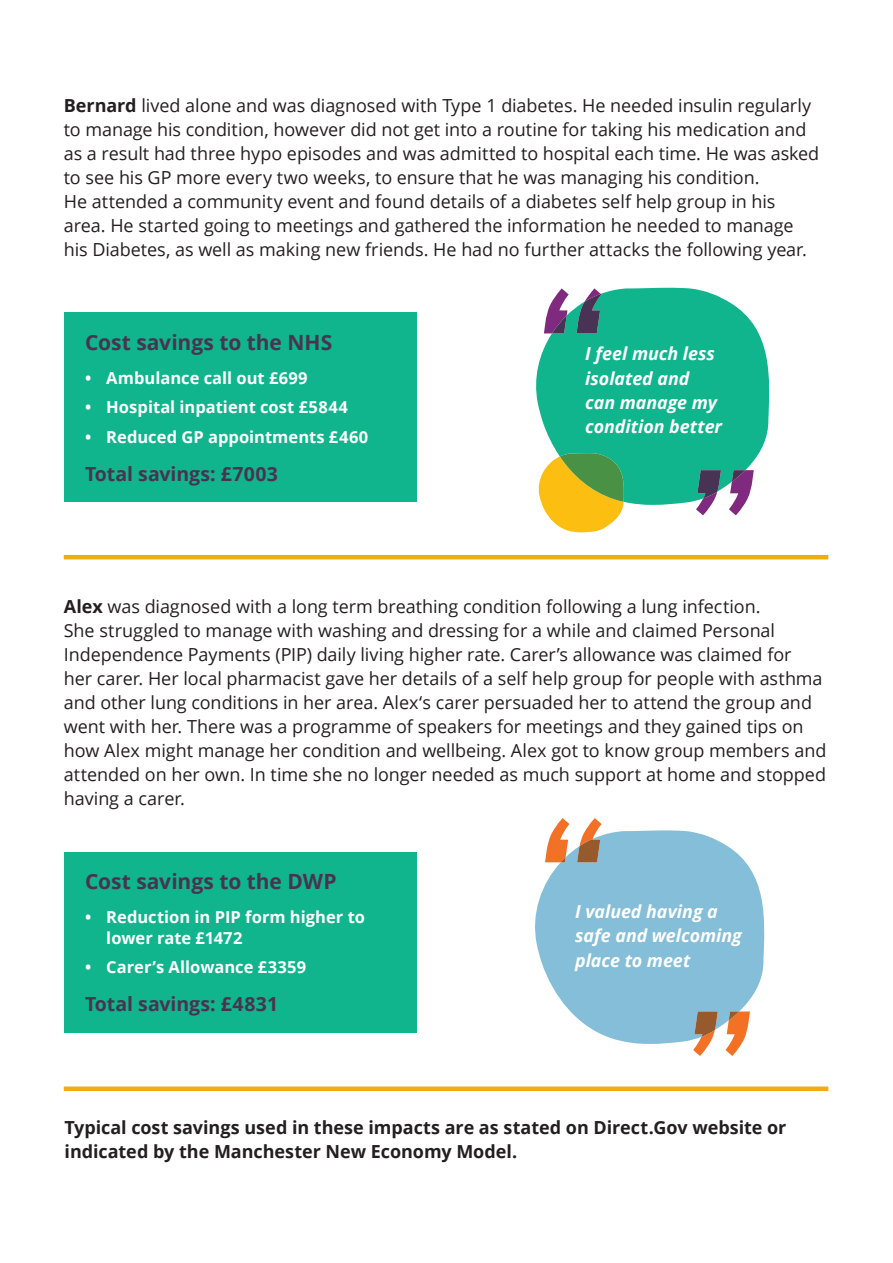
<style>
.page{position:relative;width:893px;height:1263px;background:#fff}
.page>*{position:absolute;margin:0;border:0;box-sizing:border-box;transform-origin:0 0}
.t1{font:700 21px "Open Sans";letter-spacing:-.005em;color:#493450}
.t2{font:700 19.5px "Open Sans";color:#493450}
.t3{font:18px/24px "Open Sans";letter-spacing:-.005em;color:#231f20}
.t4{font:700 18px/24px "Open Sans";letter-spacing:-.005em;color:#231f20}
.t5{font:italic 700 17.85px/24.3px "Open Sans";letter-spacing:-.005em;color:#fff}
.t6{font:700 16.5px/21px "Open Sans";color:#fff}
.s1{font-weight:700}
</style>
<div class="page">
<svg style="left:536px;top:288px;width:234px;height:217px;background:#27bc98"></svg>
<svg style="left:696px;top:470px;width:58px;height:45px"></svg>
<svg style="left:576px;top:288px;width:25px;height:45px"></svg>
<svg style="left:544px;top:288px;width:25px;height:45px"></svg>
<svg style="left:536px;top:453px;width:89px;height:79px"></svg>
<svg style="left:535px;top:830px;width:230px;height:214px;background:#96c7de"></svg>
<svg style="left:693px;top:1011px;width:57px;height:45px"></svg>
<svg style="left:545px;top:818px;width:56px;height:44px"></svg>
<div style="left:65px;top:313px;width:352px;height:189px;background:#10b58d"></div>
<div style="left:65px;top:851px;width:352px;height:181px;background:#10b58d"></div>
<hr style="left:64px;top:555px;width:764px;height:4px;background:#f0ac13">
<div style="left:64px;top:1086px;width:764px;height:5px;background:#f0ac13"></div>
<p class="t3" style="left:64px;top:93px;width:757px"><span class="s1">Bernard</span> lived alone and was diagnosed with Type 1 diabetes. He needed insulin regularly to manage his condition, however did not get into a routine for taking his medication and as a result had three hypo episodes and was admitted to hospital each time. He was asked to see his GP more every two weeks, to ensure that he was managing his condition.<br>He attended a community event and found details of a diabetes self help group in his area. He started going to meetings and gathered the information he needed to manage his Diabetes, as well as making new friends. He had no further attacks the following year.</p>
<p class="t1" style="left:85px;top:327px;width:249px">Cost savings to the NHS</p>
<p class="t6" style="left:85px;top:367px;width:224px">• Ambulance call out £699</p>
<p class="t6" style="left:85px;top:396px;width:264px">• Hospital inpatient cost £5844</p>
<p class="t6" style="left:85px;top:426px;width:285px">• Reduced GP appointments £460</p>
<p class="t2" style="left:85px;top:460px;width:194px">Total savings: £7003</p>
<p class="t5" style="left:585px;top:341px;width:138px">I feel much less isolated and can manage my condition better</p>
<p class="t3" style="left:64px;top:594px;width:764px"><span class="s1">Alex</span> was diagnosed with a long term breathing condition following a lung infection.<br>She struggled to manage with washing and dressing for a while and claimed Personal Independence Payments (PIP) daily living higher rate. Carer’s allowance was claimed for<br>her carer. Her local pharmacist gave her details of a self help group for people with asthma and other lung conditions in her area. Alex‘s carer persuaded her to attend the group and went with her. There was a programme of speakers for meetings and they gained tips on how Alex might manage her condition and wellbeing. Alex got to know group members and attended on her own. In time she no longer needed as much support at home and stopped having a carer.</p>
<p class="t1" style="left:85px;top:866px;width:253px">Cost savings to the DWP</p>
<p class="t6" style="left:106px;top:906px;width:260px;text-indent:-21px">• Reduction in PIP form higher to lower rate £1472</p>
<p class="t6" style="left:85px;top:956px;width:223px">• Carer’s Allowance £3359</p>
<p class="t2" style="left:85px;top:990px;width:195px">Total savings: £4831</p>
<p class="t5" style="left:575px;top:899px;width:168px">I valued having a safe and welcoming place to meet</p>
<p class="t4" style="left:65px;top:1115px;width:723px">Typical cost savings used in these impacts are as stated on Direct.Gov website or indicated by the Manchester New Economy Model.</p>
</div>
